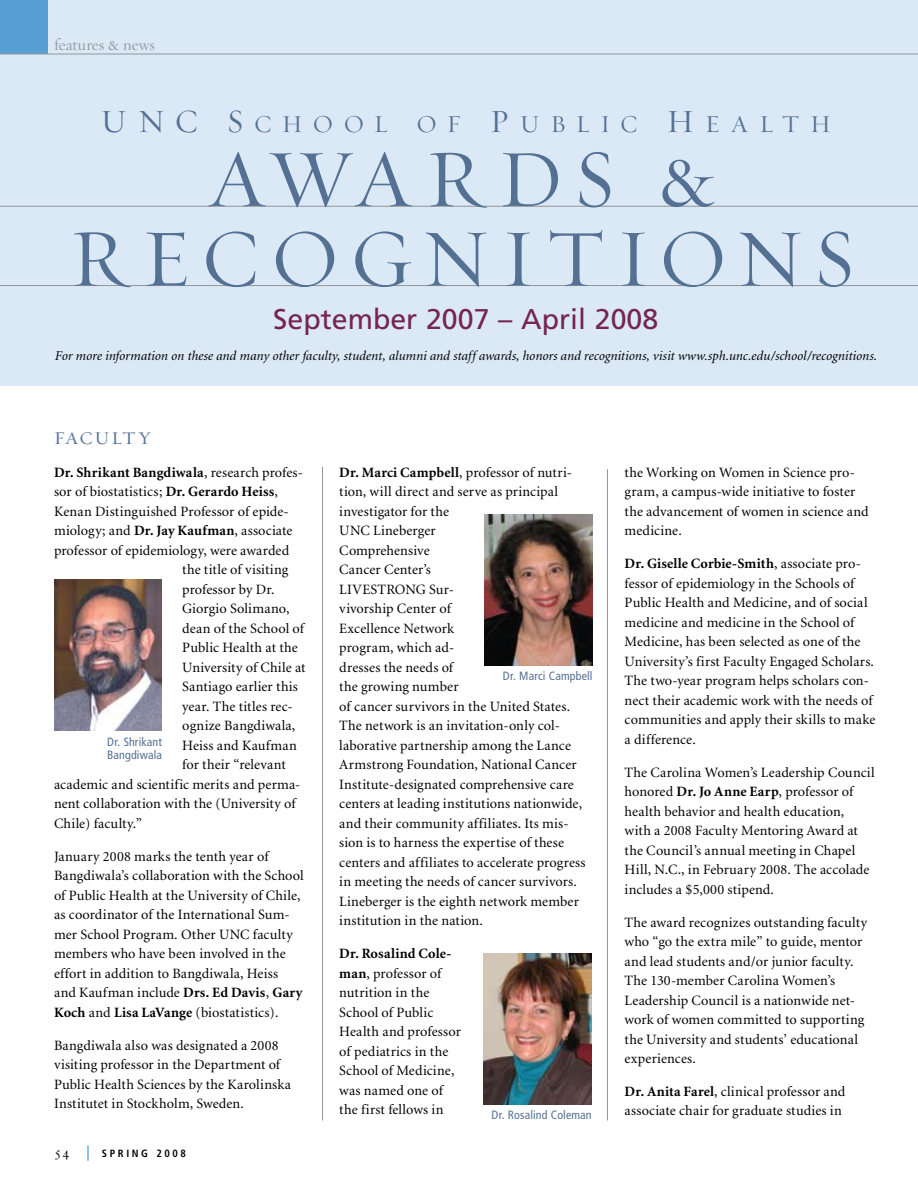
<style>
.page{position:relative;width:918px;height:1188px;background:#fff}
.page>*{position:absolute;margin:0;border:0;box-sizing:border-box;transform-origin:0 0}
.t1{font:82.5px "Requiem Display HTF Roman";color:#547194}
.t2{font:33px "Requiem Display HTF Roman";color:#547194}
.t3{font:28.5px "Frutiger";color:#752453}
.t4{font:24.75px "Requiem Display HTF Roman";letter-spacing:.41em;color:#547194}
.t5{font:18px "Requiem Text HTF Roman";letter-spacing:.075em;color:#547194}
.t6{font:16.5px "Requiem Display HTF Roman";color:#939598}
.t7{font:14.25px/19.5px "Minion";letter-spacing:.01em;color:#000}
.t8{font:700 14.25px "Minion";letter-spacing:.015em;color:#000}
.t9{font:italic 13.5px "Minion";color:#000}
.t10{font:condensed 12px/13.5px "Frutiger";letter-spacing:.01em;color:#547194}
.t11{font:700 condensed 10.5px "Frutiger";letter-spacing:.25em;color:#000}
.s1{font-size:33px}
.s2{font-weight:400}
.s3{font-weight:700}
.s4{font-family:"Bembo Std";font-weight:400;font-stretch:normal;font-size:15px}
.s5{font-size:15px;color:#58a5db}
</style>
<div class="page">
<div style="left:0;top:0;width:918px;height:386px;background:#dbe9f7"></div>
<hr style="left:322px;top:467px;width:1px;height:653px;background:#939598">
<hr style="left:607px;top:469px;width:1px;height:651px;background:#939598">
<img style="left:54px;top:580px;width:108px;height:151px">
<img style="left:485px;top:514px;width:108px;height:151px">
<img style="left:484px;top:954px;width:108px;height:151px">
<hr style="left:0;top:285px;width:918px;height:1px;background:#939598">
<hr style="left:0;top:206px;width:918px;height:1px;background:#939598">
<div style="left:0;top:0;width:47px;height:54px;background:#569fd3"></div>
<hr style="left:0;top:54px;width:918px;height:1px;background:#939598">
<p class="t6" style="left:54px;top:35px;width:103px">features &amp; news</p>
<h2 class="t2" style="left:100px;top:102px;width:33px">UNC</h2>
<h3 class="t4" style="left:227px;top:110px;width:606px"><span class="s1">S</span> CHOOL OF <span class="s1">P</span> UBLIC <span class="s1">H</span> EALTH</h3>
<h1 class="t1" style="left:209px;top:131px;width:68px">awards</h1>
<h1 class="t1" style="left:659px;top:131px;width:58px">&amp;</h1>
<h1 class="t1" style="left:69px;top:210px;width:138px">Recognitions</h1>
<h3 class="t3" style="left:273px;top:303px;width:386px">September 2007 – April 2008</h3>
<p class="t9" style="left:55px;top:349px;width:824px">For more information on these and many other faculty, student, alumni and staff awards, honors and recognitions, visit www.sph.unc.edu/school/recognitions.</p>
<p class="t5" style="left:54px;top:427px;width:99px">FACULTY</p>
<p class="t8" style="left:54px;top:465px;width:251px">Dr. Shrikant Bangdiwala<span class="s2">, research profes-</span></p>
<p class="t7" style="left:54px;top:483px;width:226px">sor of biostatistics; <span class="s3">Dr. Gerardo Heiss</span>,</p>
<p class="t7" style="left:54px;top:502px;width:236px">Kenan Distinguished Professor of epide-</p>
<p class="t7" style="left:54px;top:522px;width:240px">miology; and <span class="s3">Dr. Jay Kaufman</span>, associate</p>
<p class="t7" style="left:54px;top:541px;width:237px">professor of epidemiology, were awarded</p>
<p class="t7" style="left:182px;top:561px;width:108px">the title of visiting</p>
<p class="t7" style="left:182px;top:580px;width:94px">professor by Dr.</p>
<p class="t7" style="left:182px;top:600px;width:109px">Giorgio Solimano,</p>
<p class="t7" style="left:182px;top:619px;width:123px">dean of the School of</p>
<p class="t7" style="left:182px;top:639px;width:117px">Public Health at the</p>
<p class="t7" style="left:182px;top:658px;width:125px">University of Chile at</p>
<p class="t7" style="left:182px;top:678px;width:117px">Santiago earlier this</p>
<p class="t7" style="left:182px;top:697px;width:112px">year. The titles rec-</p>
<p class="t7" style="left:182px;top:717px;width:115px">ognize Bangdiwala,</p>
<p class="t7" style="left:182px;top:736px;width:116px">Heiss and Kaufman</p>
<p class="t7" style="left:182px;top:756px;width:105px">for their “relevant</p>
<p class="t7" style="left:54px;top:775px;width:248px">academic and scientific merits and perma-</p>
<p class="t7" style="left:54px;top:795px;width:243px">nent collaboration with the (University of</p>
<p class="t7" style="left:54px;top:814px;width:89px">Chile) faculty.”</p>
<p class="t7" style="left:54px;top:847px;width:251px">January 2008 marks the tenth year of Bangdiwala’s collaboration with the School of Public Health at the University of Chile, as coordinator of the International Sum&shy;mer School Program. Other UNC faculty members who have been involved in the effort in addition to Bangdiwala, Heiss<br>and Kaufman include <span class="s3">Drs. Ed Davis</span>, <span class="s3">Gary Koch</span> and <span class="s3">Lisa LaVange</span> (biostatistics).</p>
<p class="t7" style="left:54px;top:1036px;width:239px">Bangdiwala also was designated a 2008 visiting professor in the Department of Public Health Sciences by the Karolinska Institutet in Stockholm, Sweden.</p>
<p class="t10" style="left:107px;top:735px;width:56px">Dr. Shrikant<br>Bangdiwala</p>
<p class="t11" style="left:54px;top:1147px;width:134px"><span class="s4">54</span> <span class="s5">|</span> SPRING 2008</p>
<p class="t7" style="left:339px;top:463px;width:248px"><span class="s3">Dr. Marci Campbell</span>, professor of nutri&shy;tion, will direct and serve as principal investigator for the<br>UNC Lineberger<br>Comprehensive<br>Cancer Center’s<br>LIVESTRONG Sur-<br>vivorship Center of<br>Excellence Network<br>program, which ad-<br>dresses the needs of<br>the growing number<br>of cancer survivors in the United States.<br>The network is an invitation-only col&shy;laborative partnership among the Lance<br>Armstrong Foundation, National Cancer<br>Institute-designated comprehensive care centers at leading institutions nationwide, and their community affiliates. Its mis&shy;sion is to harness the expertise of these centers and affiliates to accelerate progress in meeting the needs of cancer survivors.<br>Lineberger is the eighth network member institution in the nation.</p>
<p class="t7" style="left:339px;top:944px;width:123px"><span class="s3">Dr. Rosalind Cole&shy;man</span>, professor of nutrition in the<br>School of Public<br>Health and professor of pediatrics in the<br>School of Medicine, was named one of the first fellows in</p>
<p class="t10" style="left:503px;top:669px;width:91px">Dr. Marci Campbell</p>
<p class="t10" style="left:492px;top:1108px;width:102px">Dr. Rosalind Coleman</p>
<p class="t7" style="left:625px;top:463px;width:246px">the Working on Women in Science pro&shy;gram, a campus-wide initiative to foster the advancement of women in science and medicine.</p>
<p class="t7" style="left:625px;top:554px;width:253px"><span class="s3">Dr. Giselle Corbie-Smith</span>, associate pro&shy;fessor of epidemiology in the Schools of Public Health and Medicine, and of social medicine and medicine in the School of Medicine, has been selected as one of the University’s first Faculty Engaged Scholars.<br>The two-year program helps scholars con&shy;nect their academic work with the needs of communities and apply their skills to make a difference.</p>
<p class="t7" style="left:625px;top:763px;width:252px">The Carolina Women’s Leadership Council honored <span class="s3">Dr. Jo Anne Earp</span>, professor of health behavior and health education,<br>with a 2008 Faculty Mentoring Award at the Council’s annual meeting in Chapel Hill, N.C., in February 2008. The accolade includes a $5,000 stipend.</p>
<p class="t7" style="left:625px;top:913px;width:244px">The award recognizes outstanding faculty who “go the extra mile” to guide, mentor and lead students and/or junior faculty.<br>The 130-member Carolina Women’s Leadership Council is a nationwide net&shy;work of women committed to supporting the University and students’ educational experiences.</p>
<p class="t7" style="left:625px;top:1082px;width:222px"><span class="s3">Dr. Anita Farel</span>, clinical professor and associate chair for graduate studies in</p>
</div>
